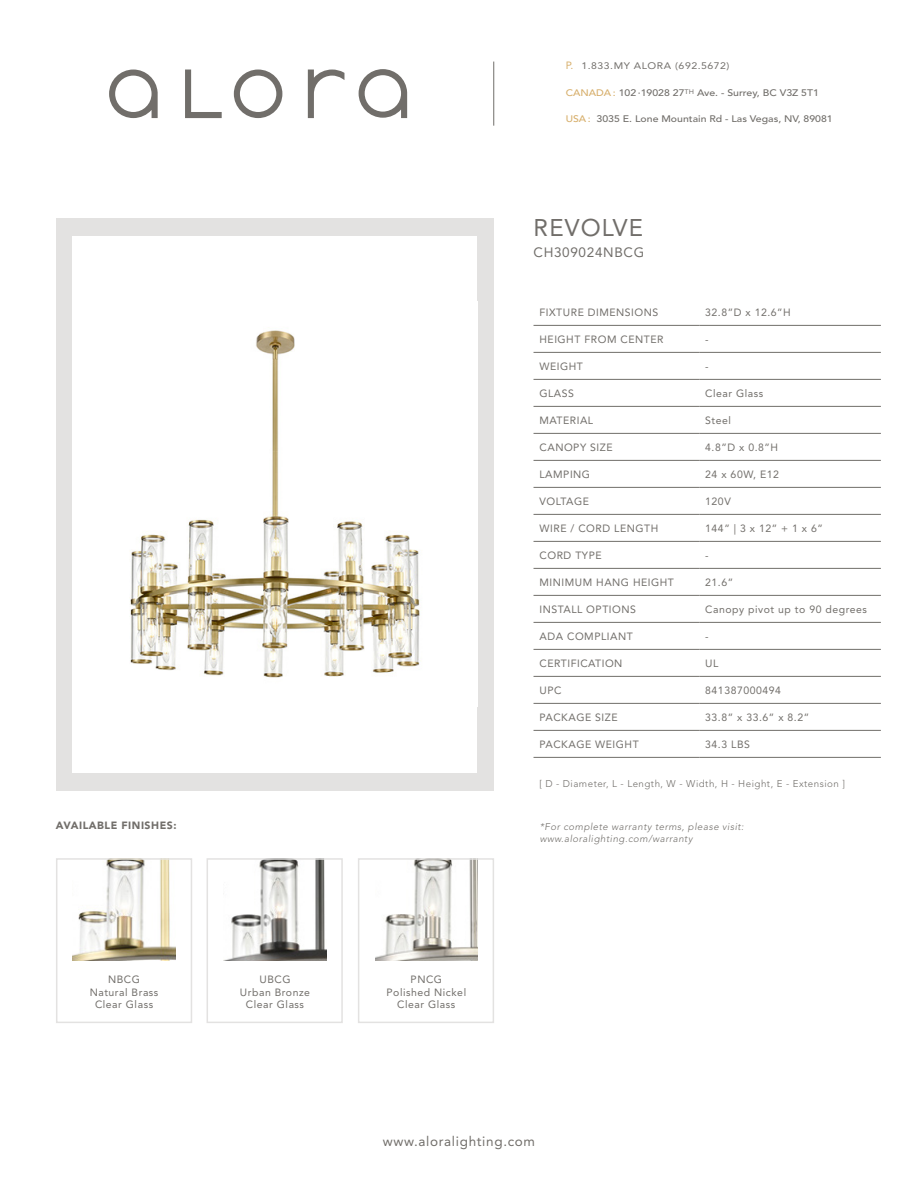
<style>
.page{position:relative;width:918px;height:1188px;background:#fff}
.page>*{position:absolute;margin:0;border:0;box-sizing:border-box;transform-origin:0 0}
.t1{font:24px "Avenir LT Std";letter-spacing:.05em;color:#716e6a}
.t2{font:13.5px "Avenir LT Std";letter-spacing:.05em;color:#716e6a}
.t3{font:10.5px/12.6px "Avenir LT Std";letter-spacing:.05em;color:#716e6a;text-align:center}
.t4{font:900 10.5px "Avenir LT Std";letter-spacing:.05em;color:#716e6a}
.t5{font:italic 300 9.75px/11.7px "Avenir LT Std";letter-spacing:.05em;color:#716e6a}
.t6{font:300 9.75px "Avenir LT Std";letter-spacing:.05em;color:#716e6a}
.t7{font:500 9.45px "Avenir LT Std";color:#716e6a;scale:1.11 1}
.t8{font:9.45px "Avenir LT Std";letter-spacing:.05em;color:#716e6a;scale:1.11 1}
.s1{font-size:10.5px;color:#d7af6c}
.s2{color:#d7af6c}
</style>
<div class="page">
<hr style="left:534px;top:325px;width:165px;height:1px;background:#716e6a">
<hr style="left:699px;top:325px;width:182px;height:1px;background:#716e6a">
<hr style="left:534px;top:352px;width:165px;height:1px;background:#716e6a">
<hr style="left:699px;top:352px;width:182px;height:1px;background:#716e6a">
<hr style="left:534px;top:379px;width:165px;height:1px;background:#716e6a">
<hr style="left:699px;top:379px;width:182px;height:1px;background:#716e6a">
<hr style="left:534px;top:406px;width:165px;height:1px;background:#716e6a">
<hr style="left:699px;top:406px;width:182px;height:1px;background:#716e6a">
<hr style="left:534px;top:433px;width:165px;height:1px;background:#716e6a">
<hr style="left:699px;top:433px;width:182px;height:1px;background:#716e6a">
<hr style="left:534px;top:460px;width:165px;height:1px;background:#716e6a">
<hr style="left:699px;top:460px;width:182px;height:1px;background:#716e6a">
<hr style="left:534px;top:487px;width:165px;height:1px;background:#716e6a">
<hr style="left:699px;top:487px;width:182px;height:1px;background:#716e6a">
<hr style="left:534px;top:514px;width:165px;height:1px;background:#716e6a">
<hr style="left:699px;top:514px;width:182px;height:1px;background:#716e6a">
<hr style="left:534px;top:541px;width:165px;height:1px;background:#716e6a">
<hr style="left:699px;top:541px;width:182px;height:1px;background:#716e6a">
<hr style="left:534px;top:568px;width:165px;height:1px;background:#716e6a">
<hr style="left:699px;top:568px;width:182px;height:1px;background:#716e6a">
<hr style="left:534px;top:595px;width:165px;height:1px;background:#716e6a">
<hr style="left:699px;top:595px;width:182px;height:1px;background:#716e6a">
<hr style="left:534px;top:622px;width:165px;height:1px;background:#716e6a">
<hr style="left:699px;top:622px;width:182px;height:1px;background:#716e6a">
<hr style="left:534px;top:649px;width:165px;height:1px;background:#716e6a">
<hr style="left:699px;top:649px;width:182px;height:1px;background:#716e6a">
<hr style="left:534px;top:676px;width:165px;height:1px;background:#716e6a">
<hr style="left:699px;top:676px;width:182px;height:1px;background:#716e6a">
<hr style="left:534px;top:703px;width:165px;height:1px;background:#716e6a">
<hr style="left:699px;top:703px;width:182px;height:1px;background:#716e6a">
<hr style="left:534px;top:730px;width:165px;height:1px;background:#716e6a">
<hr style="left:699px;top:730px;width:182px;height:1px;background:#716e6a">
<hr style="left:534px;top:757px;width:165px;height:1px;background:#716e6a">
<hr style="left:699px;top:757px;width:182px;height:1px;background:#716e6a">
<svg style="left:234px;top:70px;width:48px;height:48px"></svg>
<svg style="left:185px;top:70px;width:37px;height:48px"></svg>
<svg style="left:109px;top:70px;width:49px;height:48px"></svg>
<svg style="left:308px;top:70px;width:36px;height:48px"></svg>
<svg style="left:359px;top:69px;width:48px;height:49px"></svg>
<div style="left:56px;top:218px;width:438px;height:573px;background:#e3e2e1"></div>
<div style="left:72px;top:236px;width:405px;height:537px;background:#fff"></div>
<img style="left:130px;top:330px;width:291px;height:348px">
<hr style="left:493px;top:62px;width:1px;height:64px;background:#716e6a">
<img style="left:73px;top:861px;width:102px;height:100px">
<img style="left:224px;top:861px;width:102px;height:100px">
<img style="left:375px;top:861px;width:103px;height:100px">
<div style="left:56px;top:858px;width:136px;height:165px;border:2px solid #e3e2e1"></div>
<div style="left:207px;top:858px;width:136px;height:165px;border:2px solid #e3e2e1"></div>
<div style="left:358px;top:858px;width:136px;height:165px;border:2px solid #e3e2e1"></div>
<p class="t8" style="left:566px;top:60px;width:149px"><span class="s1">P.</span> 1.833.MY ALORA (692.5672)</p>
<p class="t7" style="left:566px;top:87px;width:230px"><span class="s2">CANADA :</span> 102 ∙19028 27<sup>th</sup> Ave. - Surrey, BC V3Z 5T1</p>
<p class="t7" style="left:566px;top:113px;width:242px"><span class="s2">USA :</span> 3035 E. Lone Mountain Rd - Las Vegas, NV, 89081</p>
<h1 class="t1" style="left:534px;top:214px;width:111px">REVOLVE</h1>
<p class="t2" style="left:534px;top:245px;width:112px">CH309024NBCG</p>
<p class="t3" style="left:540px;top:306px;width:120px">FIXTURE DIMENSIONS</p>
<p class="t3" style="left:705px;top:306px;width:87px">32.8”D x 12.6”H</p>
<p class="t3" style="left:540px;top:333px;width:126px">HEIGHT FROM CENTER</p>
<p class="t3" style="left:705px;top:333px;width:5px">-</p>
<p class="t3" style="left:540px;top:360px;width:45px">WEIGHT</p>
<p class="t3" style="left:705px;top:360px;width:5px">-</p>
<p class="t3" style="left:540px;top:387px;width:36px">GLASS</p>
<p class="t3" style="left:705px;top:387px;width:60px">Clear Glass</p>
<p class="t3" style="left:540px;top:414px;width:55px">MATERIAL</p>
<p class="t3" style="left:705px;top:414px;width:27px">Steel</p>
<p class="t3" style="left:540px;top:441px;width:75px">CANOPY SIZE</p>
<p class="t3" style="left:705px;top:441px;width:74px">4.8”D x 0.8”H</p>
<p class="t3" style="left:540px;top:468px;width:52px">LAMPING</p>
<p class="t3" style="left:705px;top:468px;width:75px">24 x 60W, E12</p>
<p class="t3" style="left:540px;top:495px;width:51px">VOLTAGE</p>
<p class="t3" style="left:705px;top:495px;width:27px">120V</p>
<p class="t3" style="left:540px;top:522px;width:120px">WIRE / CORD LENGTH</p>
<p class="t3" style="left:705px;top:522px;width:119px">144” | 3 x 12” + 1 x 6”</p>
<p class="t3" style="left:540px;top:549px;width:64px">CORD TYPE</p>
<p class="t3" style="left:705px;top:549px;width:5px">-</p>
<p class="t3" style="left:540px;top:576px;width:136px">MINIMUM HANG HEIGHT</p>
<p class="t3" style="left:705px;top:576px;width:29px">21.6”</p>
<p class="t3" style="left:540px;top:603px;width:98px">INSTALL OPTIONS</p>
<p class="t3" style="left:705px;top:603px;width:163px">Canopy pivot up to 90 degrees</p>
<p class="t3" style="left:540px;top:630px;width:95px">ADA COMPLIANT</p>
<p class="t3" style="left:705px;top:630px;width:5px">-</p>
<p class="t3" style="left:540px;top:657px;width:84px">CERTIFICATION</p>
<p class="t3" style="left:705px;top:657px;width:15px">UL</p>
<p class="t3" style="left:540px;top:684px;width:24px">UPC</p>
<p class="t3" style="left:705px;top:684px;width:77px">841387000494</p>
<p class="t3" style="left:540px;top:711px;width:80px">PACKAGE SIZE</p>
<p class="t3" style="left:705px;top:711px;width:105px">33.8” x 33.6” x 8.2”</p>
<p class="t3" style="left:540px;top:738px;width:101px">PACKAGE WEIGHT</p>
<p class="t3" style="left:705px;top:738px;width:46px">34.3 LBS</p>
<p class="t4" style="left:56px;top:819px;width:122px">AVAILABLE FINISHES:</p>
<p class="t3" style="left:90px;top:973px;width:70px">NBCG<br>Natural Brass<br>Clear Glass</p>
<p class="t3" style="left:240px;top:973px;width:72px">UBCG<br>Urban Bronze<br>Clear Glass</p>
<p class="t3" style="left:387px;top:973px;width:81px">PNCG<br>Polished Nickel<br>Clear Glass</p>
<p class="t6" style="left:539px;top:778px;width:307px">[ D - Diameter, L - Length, W - Width, H - Height, E - Extension ]</p>
<p class="t5" style="left:540px;top:821px;width:206px">*For complete warranty terms, please visit: www.aloralighting.com/warranty</p>
<p class="t2" style="left:383px;top:1134px;width:154px">www.aloralighting.com</p>
</div>
